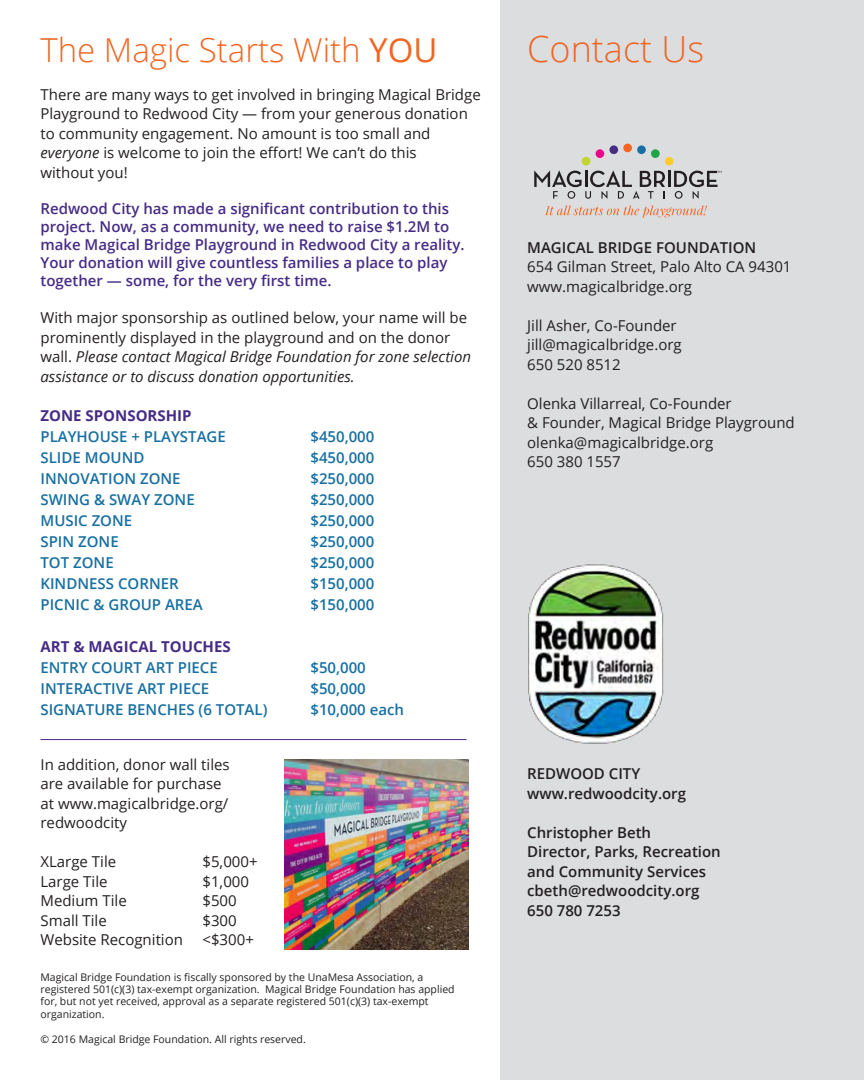
<style>
.page{position:relative;width:864px;height:1080px;background:#fff}
.page>*{position:absolute;margin:0;border:0;box-sizing:border-box;transform-origin:0 0}
.t1{font:300 36px "Open Sans";color:#f06623}
.t2{font:300 33px "Open Sans";color:#f06623}
.t3{font:15px/19.5px "Open Sans";color:#231f20}
.t4{font:600 15px "Open Sans";color:#176fa2}
.t5{font:600 15px/18px "Open Sans";color:#462c85}
.t6{font:600 15px "Open Sans";color:#231f20}
.t7{font:italic 15px "Open Sans";color:#231f20}
.t8{font:700 15px "Open Sans";color:#462c85}
.t9{font:10.5px/12px "Open Sans";color:#231f20}
.s1{font-weight:400}
.s2{font-style:italic}
.s3{font-style:normal}
</style>
<div class="page">
<div style="left:500px;top:0;width:364px;height:1080px;background:#dcdddf"></div>
<div style="left:582px;top:157px;width:8px;height:9px;background:#c1d52f;border-radius:50%"></div>
<div style="left:596px;top:149px;width:8px;height:9px;background:#ed028c;border-radius:50%"></div>
<div style="left:609px;top:145px;width:9px;height:9px;background:#472c84;border-radius:50%"></div>
<div style="left:665px;top:157px;width:9px;height:9px;background:#fecc2d;border-radius:50%"></div>
<div style="left:651px;top:149px;width:9px;height:9px;background:#1fa349;border-radius:50%"></div>
<div style="left:637px;top:145px;width:9px;height:9px;background:#176fa2;border-radius:50%"></div>
<div style="left:623px;top:144px;width:9px;height:8px;background:#f36421;border-radius:50%"></div>
<svg style="left:545px;top:205px;width:162px;height:13px"></svg>
<svg style="left:534px;top:171px;width:188px;height:28px"></svg>
<img style="left:528px;top:565px;width:135px;height:179px">
<hr style="left:40px;top:739px;width:427px;height:1px;background:#462c85">
<img style="left:284px;top:760px;width:184px;height:189px">
<p class="t2" style="left:40px;top:28px;width:398px">The Magic Starts With <span class="s1">YOU</span></p>
<p class="t3" style="left:40px;top:84px;width:442px">There are many ways to get involved in bringing Magical Bridge</p>
<p class="t3" style="left:40px;top:104px;width:429px">Playground to Redwood City — from your generous donation</p>
<p class="t3" style="left:40px;top:123px;width:391px">to community engagement. No amount is too small and</p>
<p class="t3" style="left:40px;top:143px;width:378px"><span class="s2">everyone</span> is welcome to join the effort! We can’t do this</p>
<p class="t3" style="left:40px;top:162px;width:89px">without you!</p>
<p class="t5" style="left:40px;top:199px;width:410px">Redwood City has made a significant contribution to this</p>
<p class="t5" style="left:40px;top:217px;width:426px">project. Now, as a community, we need to raise $1.2M to make Magical Bridge Playground in Redwood City a reality.<br>Your donation will give countless families a place to play</p>
<p class="t5" style="left:40px;top:271px;width:293px">together — some, for the very first time.</p>
<p class="t3" style="left:40px;top:308px;width:428px">With major sponsorship as outlined below, your name will be prominently displayed in the playground and on the donor</p>
<p class="t7" style="left:40px;top:346px;width:432px"><span class="s3">wall.</span> Please contact Magical Bridge Foundation for zone selection</p>
<p class="t7" style="left:40px;top:366px;width:316px">assistance or to discuss donation opportunities.</p>
<p class="t8" style="left:40px;top:405px;width:153px">ZONE SPONSORSHIP</p>
<p class="t4" style="left:40px;top:426px;width:187px">PLAYHOUSE + PLAYSTAGE</p>
<p class="t4" style="left:310px;top:426px;width:65px">$450,000</p>
<p class="t4" style="left:40px;top:447px;width:105px">SLIDE MOUND</p>
<p class="t4" style="left:310px;top:447px;width:65px">$450,000</p>
<p class="t4" style="left:40px;top:468px;width:142px">INNOVATION ZONE</p>
<p class="t4" style="left:310px;top:468px;width:65px">$250,000</p>
<p class="t4" style="left:40px;top:489px;width:156px">SWING &amp; SWAY ZONE</p>
<p class="t4" style="left:310px;top:489px;width:65px">$250,000</p>
<p class="t4" style="left:40px;top:510px;width:93px">MUSIC ZONE</p>
<p class="t4" style="left:310px;top:510px;width:65px">$250,000</p>
<p class="t4" style="left:40px;top:531px;width:80px">SPIN ZONE</p>
<p class="t4" style="left:310px;top:531px;width:65px">$250,000</p>
<p class="t4" style="left:40px;top:552px;width:75px">TOT ZONE</p>
<p class="t4" style="left:310px;top:552px;width:65px">$250,000</p>
<p class="t4" style="left:40px;top:573px;width:140px">KINDNESS CORNER</p>
<p class="t4" style="left:310px;top:573px;width:65px">$150,000</p>
<p class="t4" style="left:40px;top:594px;width:164px">PICNIC &amp; GROUP AREA</p>
<p class="t4" style="left:310px;top:594px;width:65px">$150,000</p>
<p class="t8" style="left:40px;top:636px;width:192px">ART &amp; MAGICAL TOUCHES</p>
<p class="t4" style="left:40px;top:657px;width:179px">ENTRY COURT ART PIECE</p>
<p class="t4" style="left:310px;top:657px;width:57px">$50,000</p>
<p class="t4" style="left:40px;top:678px;width:170px">INTERACTIVE ART PIECE</p>
<p class="t4" style="left:310px;top:678px;width:57px">$50,000</p>
<p class="t4" style="left:40px;top:699px;width:228px">SIGNATURE BENCHES (6 TOTAL)</p>
<p class="t4" style="left:310px;top:699px;width:95px">$10,000 each</p>
<p class="t3" style="left:40px;top:754px;width:191px">In addition, donor wall tiles</p>
<p class="t3" style="left:40px;top:774px;width:183px">are available for purchase</p>
<p class="t3" style="left:40px;top:793px;width:189px">at www.magicalbridge.org/</p>
<p class="t3" style="left:40px;top:813px;width:88px">redwoodcity</p>
<p class="t3" style="left:40px;top:852px;width:77px">XLarge Tile</p>
<p class="t3" style="left:202px;top:852px;width:57px">$5,000+</p>
<p class="t3" style="left:40px;top:871px;width:69px">Large Tile</p>
<p class="t3" style="left:202px;top:871px;width:48px">$1,000</p>
<p class="t3" style="left:40px;top:891px;width:88px">Medium Tile</p>
<p class="t3" style="left:202px;top:891px;width:36px">$500</p>
<p class="t3" style="left:40px;top:910px;width:68px">Small Tile</p>
<p class="t3" style="left:202px;top:910px;width:36px">$300</p>
<p class="t3" style="left:40px;top:930px;width:144px">Website Recognition</p>
<p class="t3" style="left:202px;top:930px;width:53px">&lt;$300+</p>
<p class="t9" style="left:40px;top:971px;width:384px">Magical Bridge Foundation is fiscally sponsored by the UnaMesa Association, a</p>
<p class="t9" style="left:40px;top:983px;width:416px">registered 501(c)(3) tax-exempt organization. Magical Bridge Foundation has applied for, but not yet received, approval as a separate registered 501(c)(3) tax-exempt</p>
<p class="t9" style="left:40px;top:1008px;width:66px">organization.</p>
<p class="t9" style="left:40px;top:1033px;width:267px">© 2016 Magical Bridge Foundation. All rights reserved.</p>
<p class="t1" style="left:527px;top:24px;width:179px">Contact Us</p>
<p class="t6" style="left:527px;top:237px;width:231px">MAGICAL BRIDGE FOUNDATION</p>
<p class="t3" style="left:527px;top:257px;width:266px">654 Gilman Street, Palo Alto CA 94301</p>
<p class="t3" style="left:527px;top:276px;width:166px">www.magicalbridge.org</p>
<p class="t3" style="left:527px;top:315px;width:151px">Jill Asher, Co-Founder</p>
<p class="t3" style="left:527px;top:335px;width:156px">jill@magicalbridge.org</p>
<p class="t3" style="left:527px;top:354px;width:95px">650 520 8512</p>
<p class="t3" style="left:527px;top:393px;width:206px">Olenka Villarreal, Co-Founder</p>
<p class="t3" style="left:527px;top:413px;width:269px">&amp; Founder, Magical Bridge Playground</p>
<p class="t3" style="left:527px;top:432px;width:188px">olenka@magicalbridge.org</p>
<p class="t3" style="left:527px;top:452px;width:95px">650 380 1557</p>
<p class="t6" style="left:527px;top:763px;width:115px">REDWOOD CITY</p>
<p class="t6" style="left:527px;top:783px;width:160px">www.redwoodcity.org</p>
<p class="t6" style="left:527px;top:822px;width:125px">Christopher Beth</p>
<p class="t6" style="left:527px;top:841px;width:195px">Director, Parks, Recreation</p>
<p class="t6" style="left:527px;top:861px;width:180px">and Community Services</p>
<p class="t6" style="left:527px;top:880px;width:174px">cbeth@redwoodcity.org</p>
<p class="t6" style="left:527px;top:900px;width:95px">650 780 7253</p>
</div>
